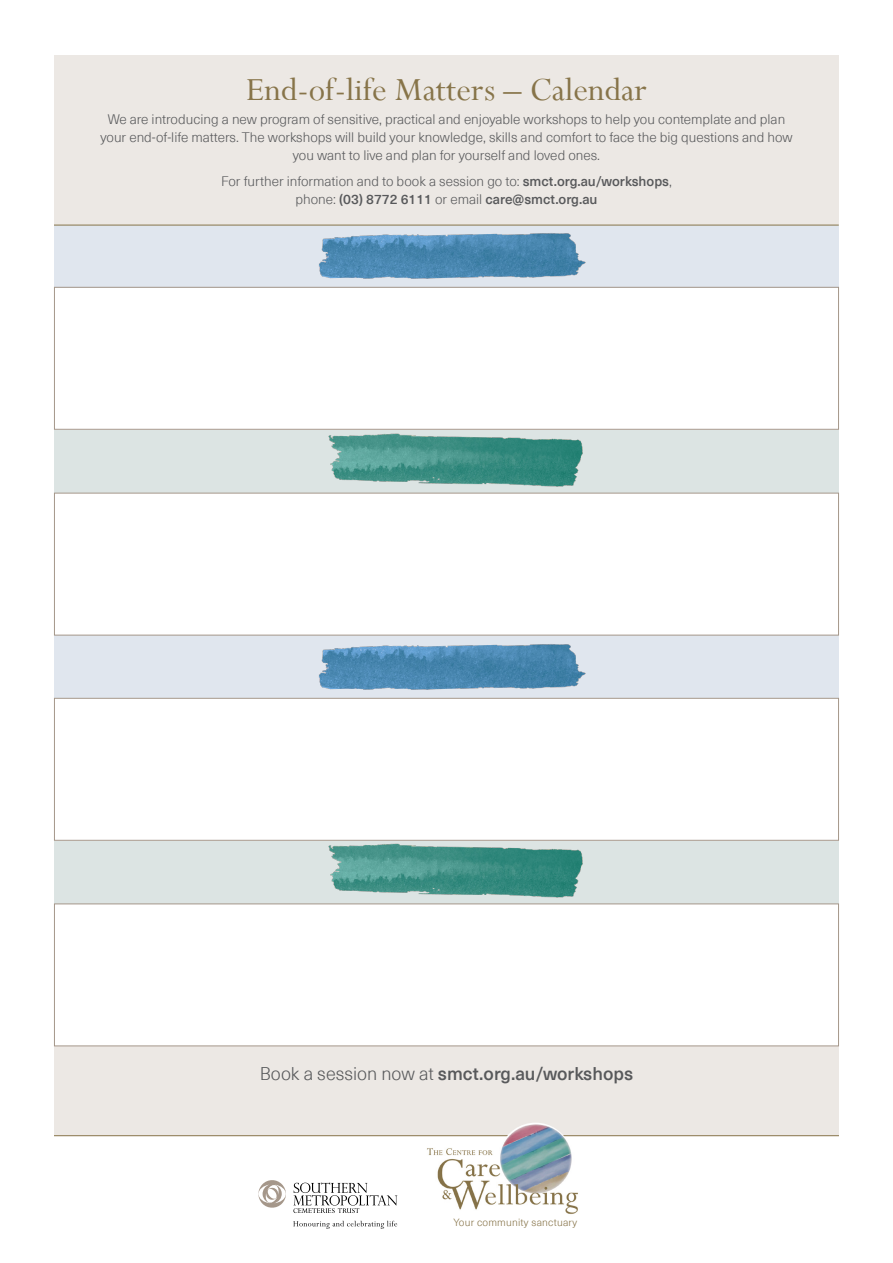
<style>
.page{position:relative;width:893px;height:1263px;background:#fff}
.page>*{position:absolute;margin:0;border:0;box-sizing:border-box;transform-origin:0 0}
.t1{font:36px "Perpetua";color:#877449}
.t2{font:500 18px "Neue Haas Unica Pro";color:#58595b}
.t3{font:300 13.5px/18px "Neue Haas Unica Pro";color:#58595b;text-align:center}
.t4{font:300 10.2px "Neue Haas Unica Pro";letter-spacing:.02em;color:#877449}
.s1{font-weight:500}
.s2{font-weight:300}
</style>
<div class="page">
<div style="left:54px;top:635px;width:785px;height:63px;background:#e0e6ee"></div>
<img style="left:319px;top:644px;width:267px;height:46px">
<div style="left:54px;top:1046px;width:785px;height:89px;background:#ece8e4"></div>
<div style="left:54px;top:840px;width:785px;height:63px;background:#dce4e3"></div>
<img style="left:328px;top:843px;width:255px;height:55px">
<div style="left:54px;top:903px;width:785px;height:143px;border:1px solid #a5978a"></div>
<div style="left:54px;top:698px;width:785px;height:143px;border:1px solid #a5978a"></div>
<hr style="left:54px;top:1135px;width:785px;height:1px;background:#877449">
<svg style="left:258px;top:1180px;width:28px;height:28px"></svg>
<svg style="left:293px;top:1182px;width:104px;height:31px"></svg>
<svg style="left:293px;top:1221px;width:104px;height:8px"></svg>
<img style="left:424px;top:1123px;width:158px;height:91px">
<div style="left:54px;top:55px;width:785px;height:170px;background:#ece8e4"></div>
<div style="left:54px;top:225px;width:785px;height:63px;background:#e0e6ee"></div>
<img style="left:302px;top:233px;width:301px;height:54px">
<div style="left:54px;top:430px;width:785px;height:63px;background:#dce4e3"></div>
<img style="left:302px;top:433px;width:301px;height:60px">
<hr style="left:54px;top:225px;width:785px;height:1px;background:#877449">
<div style="left:54px;top:287px;width:785px;height:143px;border:1px solid #a5978a"></div>
<div style="left:54px;top:493px;width:785px;height:142px;border:1px solid #a5978a"></div>
<h1 class="t1" style="left:246px;top:67px;width:402px">End-of-life Matters – Calendar</h1>
<p class="t3" style="left:100px;top:110px;width:694px">We are introducing a new program of sensitive, practical and enjoyable workshops to help you contemplate and plan your end-of-life matters. The workshops will build your knowledge, skills and comfort to face the big questions and how you want to live and plan for yourself and loved ones.</p>
<p class="t3" style="left:221px;top:172px;width:452px">For further information and to book a session go to: <span class="s1">smct.org.au/workshops</span>, phone: <span class="s1">(03) 8772 6111</span> or email <span class="s1">care@smct.org.au</span></p>
<h2 class="t2" style="left:260px;top:1062px;width:375px"><span class="s2">Book a session now at</span> smct.org.au/workshops</h2>
<p class="t4" style="left:454px;top:1216px;width:125px">Your community sanctuary</p>
</div>
